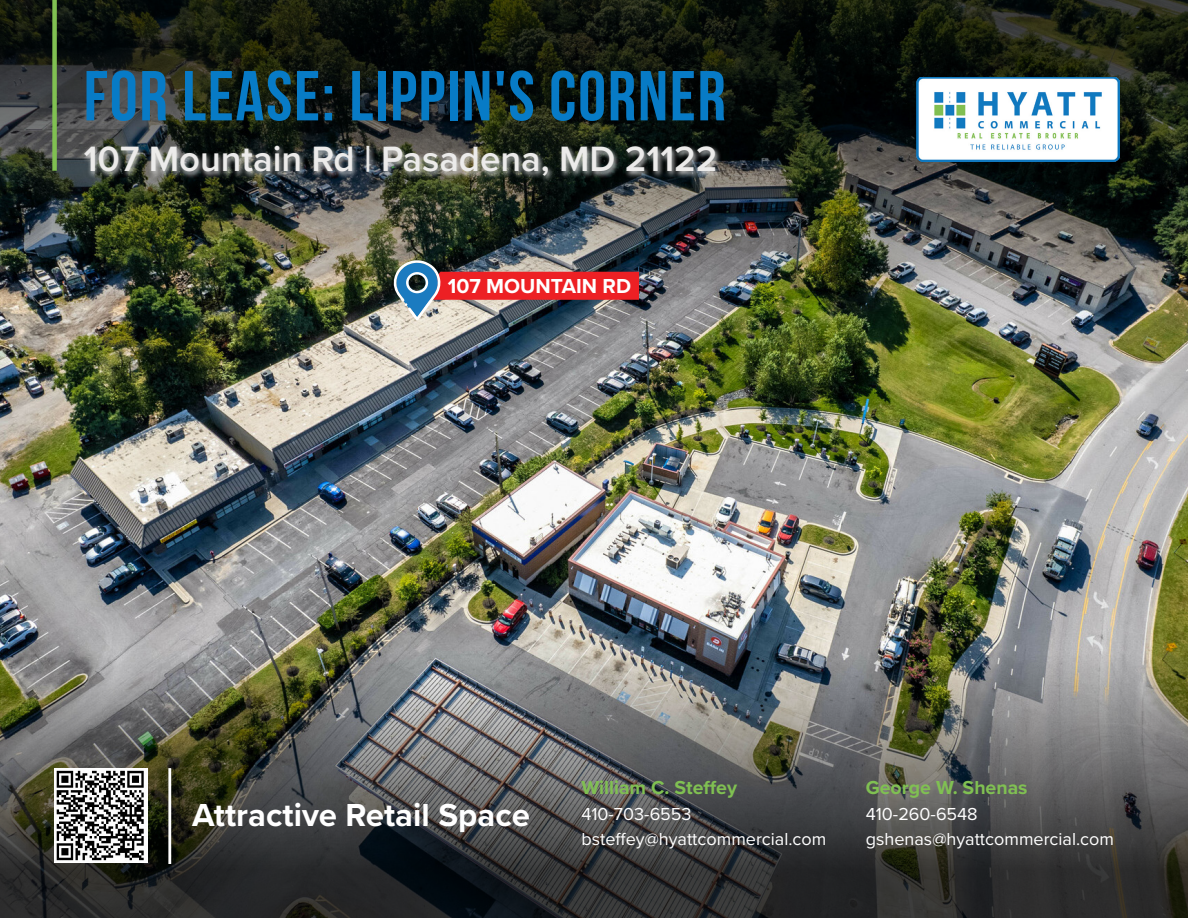
<style>
.page{position:relative;width:1188px;height:918px;background:#fff}
.page>*{position:absolute;margin:0;border:0;box-sizing:border-box;transform-origin:0 0}
.t1{font:700 70.5px "Bebas Neue";letter-spacing:.025em;color:#077bc6}
.t2{font:600 36.45px "Proxima Nova";color:#ecebea}
.t3{font:700 33px "Proxima Nova";color:#fff}
.t4{font:700 21px "Proxima Nova";color:#fff}
.t5{font:700 19.5px "Proxima Nova";color:#80c052}
.t6{font:18px/25.5px "Proxima Nova";color:#fff}
</style>
<div class="page">
<img style="left:0;top:320px;width:1188px;height:320px">
<img style="left:0;top:0;width:1188px;height:320px">
<img style="left:0;top:640px;width:1188px;height:278px">
<hr style="left:168px;top:768px;width:3px;height:96px;background:#fff">
<img style="left:916px;top:77px;width:203px;height:85px">
<div style="left:81px;top:143px;width:641px;height:40px;background:#fff;opacity:.75"></div>
<div style="left:52px;top:0;width:5px;height:171px;background:#80c052"></div>
<img style="left:393px;top:260px;width:246px;height:61px">
<img style="left:54px;top:768px;width:93px;height:95px">
<h1 class="t1" style="left:84px;top:57px;width:644px">FOR LEASE: LIPPIN'S CORNER</h1>
<h2 class="t2" style="left:84px;top:132px;width:635px">107 Mountain Rd | Pasadena, MD 21122</h2>
<p class="t4" style="left:448px;top:270px;width:185px">107 MOUNTAIN RD</p>
<h3 class="t3" style="left:192px;top:790px;width:339px">Attractive Retail Space</h3>
<p class="t5" style="left:581px;top:773px;width:157px">William C. Steffey</p>
<p class="t6" style="left:581px;top:800px;width:246px">410-703-6553 bsteffey@hyattcommercial.com</p>
<p class="t5" style="left:866px;top:773px;width:163px">George W. Shenas</p>
<p class="t6" style="left:866px;top:800px;width:250px">410-260-6548 gshenas@hyattcommercial.com</p>
</div>
